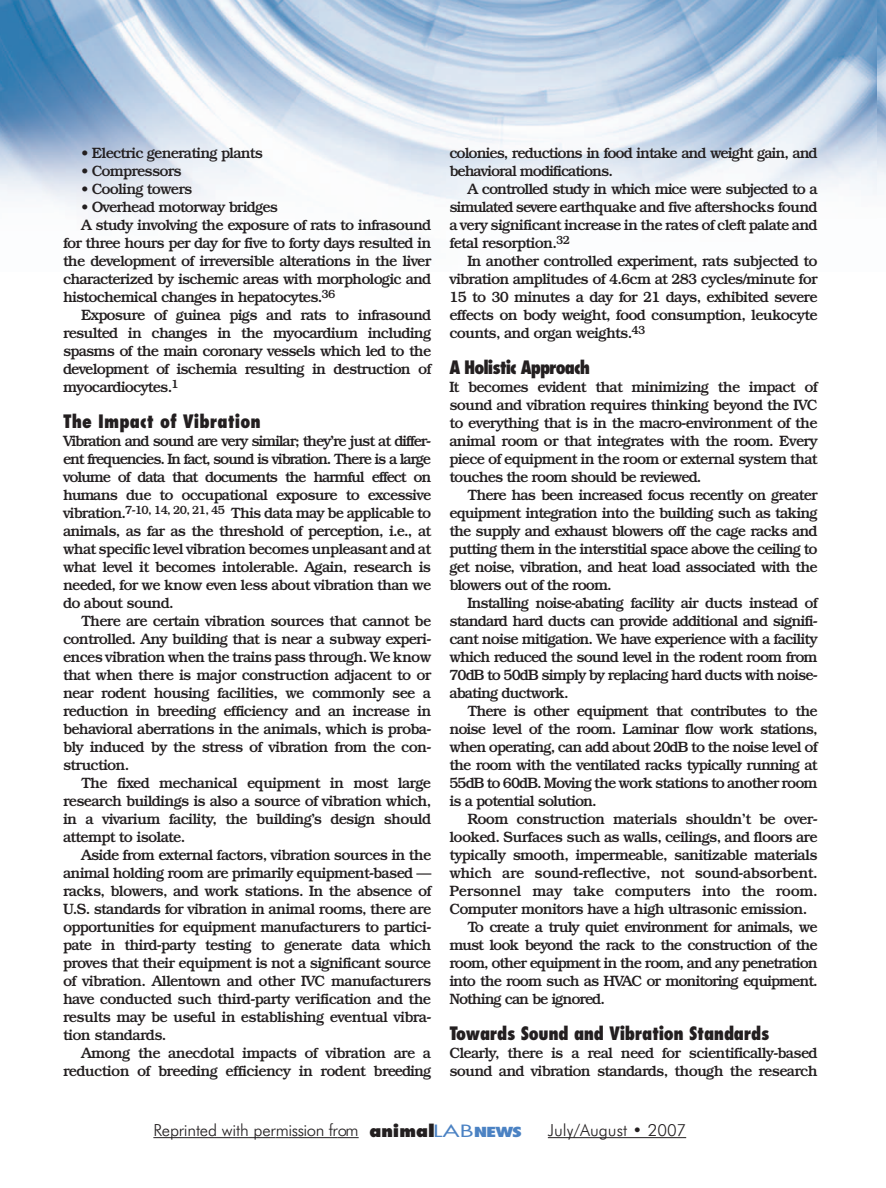
<style>
.page{position:relative;width:886px;height:1188px;background:#fff}
.page>*{position:absolute;margin:0;border:0;box-sizing:border-box;transform-origin:0 0}
.t1{font:800 condensed 18px "Futura";letter-spacing:-.02em;color:#231f20}
.t2{font:800 condensed 18px "Futura";letter-spacing:.005em;color:#231f20}
.t3{font:800 condensed 18px "Futura";letter-spacing:-.055em;color:#231f20}
.t4{font:300 16.65px "Futura";letter-spacing:-.015em;color:#231f20}
.t5{font:500 15px/18px "Bookman";letter-spacing:-.06em;color:#231f20;text-align:justify}
.t6{font:500 15px "Bookman";letter-spacing:-.035em;color:#231f20}
.t7{font:500 15px "Bookman";letter-spacing:-.03em;color:#231f20}
.s1{font-weight:800;font-size:16.5px}
.s2{font-weight:400;font-size:16.5px;color:#4b82c3}
.s3{font-weight:800;font-stretch:condensed;font-size:13.5px;color:#4b82c3}
</style>
<div class="page">
<hr style="left:153px;top:1137px;width:122px;height:1px;background:#231f20">
<hr style="left:276px;top:1137px;width:62px;height:1px;background:#231f20">
<svg style="left:338px;top:1137px;width:21px;height:1px"></svg>
<hr style="left:548px;top:1137px;width:138px;height:1px;background:#231f20">
<img style="left:0;top:0;width:886px;height:215px">
<p class="t5" style="left:81px;top:145px;width:184px">• Electric generating plants</p>
<p class="t5" style="left:81px;top:163px;width:102px">• Compressors</p>
<p class="t5" style="left:81px;top:181px;width:113px">• Cooling towers</p>
<p class="t5" style="left:81px;top:199px;width:199px">• Overhead motorway bridges</p>
<p class="t5" style="left:81px;top:217px;width:352px">A study involving the exposure of rats to infrasound</p>
<p class="t5" style="left:63px;top:235px;width:370px">for three hours per day for five to forty days resulted in</p>
<p class="t5" style="left:63px;top:253px;width:370px">the development of irreversible alterations in the liver</p>
<p class="t5" style="left:63px;top:271px;width:370px">characterized by ischemic areas with morphologic and</p>
<p class="t5" style="left:63px;top:289px;width:274px">histochemical changes in hepatocytes.<sup>36</sup></p>
<p class="t5" style="left:81px;top:307px;width:352px">Exposure of guinea pigs and rats to infrasound</p>
<p class="t5" style="left:63px;top:325px;width:370px">resulted in changes in the myocardium including</p>
<p class="t5" style="left:63px;top:343px;width:370px">spasms of the main coronary vessels which led to the</p>
<p class="t5" style="left:63px;top:361px;width:370px">development of ischemia resulting in destruction of</p>
<p class="t5" style="left:63px;top:379px;width:117px">myocardiocytes.<sup>1</sup></p>
<p class="t2" style="left:63px;top:413px;width:199px">The Impact of Vibration</p>
<p class="t5" style="left:63px;top:433px;width:370px">Vibration and sound are very similar; they’re just at differ&shy;ent frequencies. In fact, sound is vibration. There is a large volume of data that documents the harmful effect on humans due to occupational exposure to excessive vibration.<sup>7-10,</sup> <sup>14,</sup> <sup>20,</sup> <sup>21,</sup> <sup>45</sup> This data may be applicable to animals, as far as the threshold of perception, i.e., at what specific level vibration becomes unpleasant and at what level it becomes intolerable. Again, research is needed, for we know even less about vibration than we do about sound.</p>
<p class="t5" style="left:63px;top:613px;width:370px;text-indent:18px">There are certain vibration sources that cannot be controlled. Any building that is near a subway experi&shy;ences vibration when the trains pass through. We know that when there is major construction adjacent to or near rodent housing facilities, we commonly see a reduction in breeding efficiency and an increase in behavioral aberrations in the animals, which is proba&shy;bly induced by the stress of vibration from the con&shy;struction.</p>
<p class="t5" style="left:63px;top:775px;width:370px;text-indent:18px">The fixed mechanical equipment in most large research buildings is also a source of vibration which, in a vivarium facility, the building’s design should attempt to isolate.</p>
<p class="t5" style="left:63px;top:847px;width:370px;text-indent:18px">Aside from external factors, vibration sources in the animal holding room are primarily equipment-based — racks, blowers, and work stations. In the absence of U.S. standards for vibration in animal rooms, there are opportunities for equipment manufacturers to partici&shy;pate in third-party testing to generate data which proves that their equipment is not a significant source of vibration. Allentown and other IVC manufacturers have conducted such third-party verification and the results may be useful in establishing eventual vibra&shy;tion standards.</p>
<p class="t5" style="left:63px;top:1045px;width:370px;text-align:right">Among the anecdotal impacts of vibration are a reduction of breeding efficiency in rodent breeding</p>
<p class="t5" style="left:449px;top:145px;width:370px">colonies, reductions in food intake and weight gain, and behavioral modifications.</p>
<p class="t5" style="left:449px;top:181px;width:370px;text-indent:18px">A controlled study in which mice were subjected to a simulated severe earthquake and five aftershocks found a very significant increase in the rates of cleft palate and fetal resorption.<sup>32</sup></p>
<p class="t5" style="left:449px;top:253px;width:370px;text-indent:18px">In another controlled experiment, rats subjected to vibration amplitudes of 4.6cm at 283 cycles/minute for 15 to 30 minutes a day for 21 days, exhibited severe effects on body weight, food consumption, leukocyte counts, and organ weights.<sup>43</sup></p>
<p class="t3" style="left:449px;top:359px;width:142px">A Holistic Approach</p>
<p class="t5" style="left:449px;top:379px;width:370px">It becomes evident that minimizing the impact of sound and vibration requires thinking beyond the IVC to everything that is in the macro-environment of the animal room or that integrates with the room. Every piece of equipment in the room or external system that touches the room should be reviewed.</p>
<p class="t5" style="left:449px;top:487px;width:370px;text-indent:18px">There has been increased focus recently on greater equipment integration into the building such as taking the supply and exhaust blowers off the cage racks and putting them in the interstitial space above the ceiling to get noise, vibration, and heat load associated with the blowers out of the room.</p>
<p class="t5" style="left:449px;top:595px;width:370px;text-indent:18px">Installing noise-abating facility air ducts instead of standard hard ducts can provide additional and signifi&shy;cant noise mitigation. We have experience with a facility which reduced the sound level in the rodent room from 70dB to 50dB simply by replacing hard ducts with noise&shy;abating ductwork.</p>
<p class="t5" style="left:449px;top:703px;width:370px;text-indent:18px">There is other equipment that contributes to the noise level of the room. Laminar flow work stations, when operating, can add about 20dB to the noise level of the room with the ventilated racks typically running at 55dB to 60dB. Moving the work stations to another room is a potential solution.</p>
<p class="t5" style="left:467px;top:811px;width:352px">Room construction materials shouldn’t be over-</p>
<p class="t5" style="left:449px;top:829px;width:370px">looked. Surfaces such as walls, ceilings, and floors are</p>
<p class="t5" style="left:449px;top:847px;width:370px">typically smooth, impermeable, sanitizable materials</p>
<p class="t6" style="left:449px;top:867px;width:370px">which are sound-reflective, not sound-absorbent.</p>
<p class="t7" style="left:449px;top:885px;width:370px">Personnel may take computers into the room.</p>
<p class="t5" style="left:449px;top:901px;width:359px">Computer monitors have a high ultrasonic emission.</p>
<p class="t5" style="left:467px;top:919px;width:352px">To create a truly quiet environment for animals, we</p>
<p class="t5" style="left:449px;top:937px;width:370px">must look beyond the rack to the construction of the</p>
<p class="t5" style="left:449px;top:955px;width:370px">room, other equipment in the room, and any penetration</p>
<p class="t5" style="left:449px;top:973px;width:370px">into the room such as HVAC or monitoring equipment.</p>
<p class="t5" style="left:449px;top:991px;width:157px">Nothing can be ignored.</p>
<p class="t1" style="left:449px;top:1025px;width:321px">Towards Sound and Vibration Standards</p>
<p class="t5" style="left:449px;top:1045px;width:370px">Clearly, there is a real need for scientifically-based sound and vibration standards, though the research</p>
<p class="t4" style="left:153px;top:1122px;width:370px">Reprinted with permission from <span class="s1">animal</span><span class="s2">LAB</span><span class="s3">NEWS</span></p>
<p class="t4" style="left:548px;top:1122px;width:140px">July/August • 2007</p>
</div>
